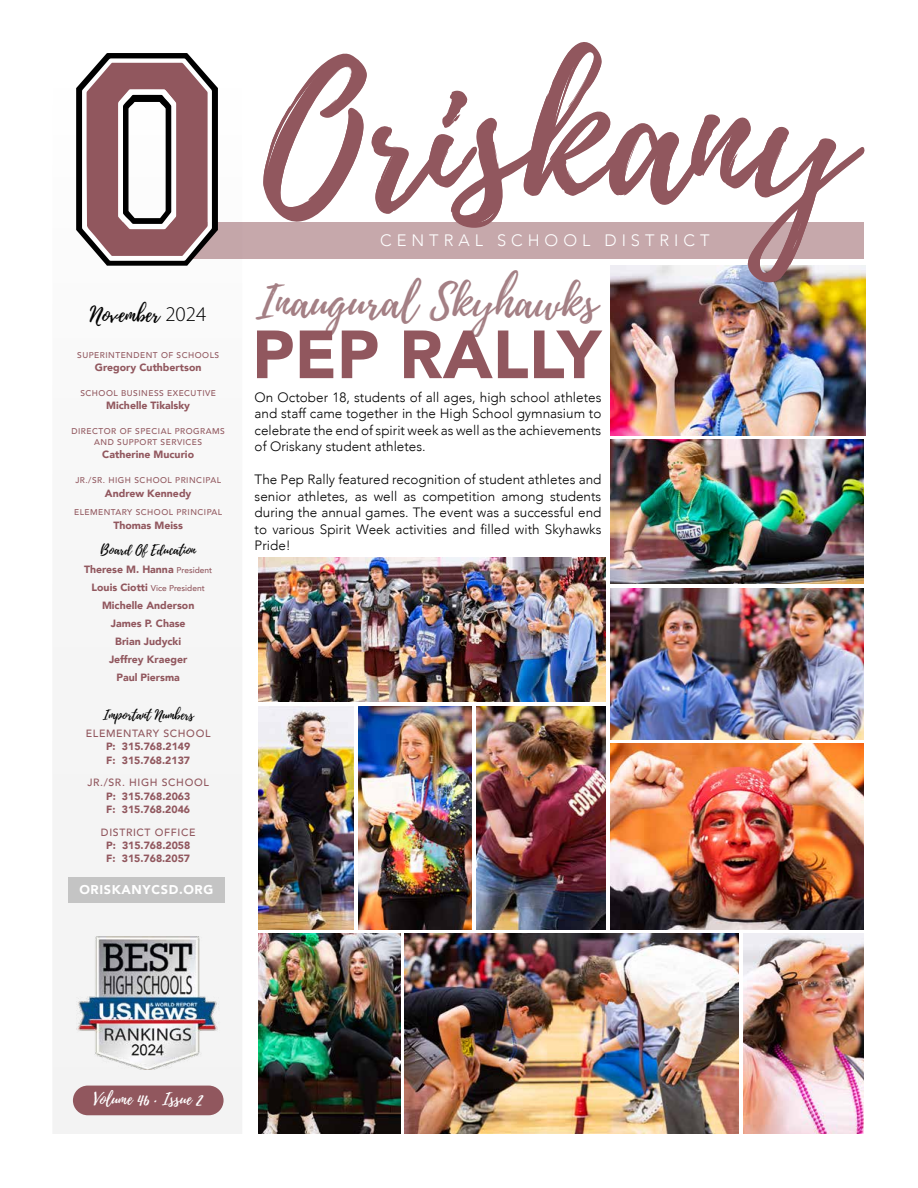
<style>
.page{position:relative;width:918px;height:1188px;background:#fff}
.page>*{position:absolute;margin:0;border:0;box-sizing:border-box;transform-origin:0 0}
.t1{font:187.5px "Playlist Script";color:#91575e}
.t2{font:900 67.2px "Avenir";color:#91575e}
.t3{font:45px "Playlist Script";color:#a47f84}
.t4{font:21px "Playlist Script";color:#000}
.t5{font:300 16.5px "Avenir";letter-spacing:.3em;color:#fff}
.t6{font:16.5px "Playlist Script";color:#fff}
.t7{font:300 13.5px/16.5px "Avenir";color:#000;text-align:justify}
.t8{font:13.35px "Playlist Script";color:#000}
.t9{font:900 12.75px "Avenir";letter-spacing:.05em;color:#fff}
.t10{font:900 10.5px/18px "Avenir";color:#91575e}
.t11{font:500 10.5px "Avenir";letter-spacing:.06em;color:#91575e}
.t12{font:500 8.4px/10.5px "Avenir";letter-spacing:.06em;color:#91575e;text-align:center}
.t13{font:500 8.4px "Avenir";color:#91575e}
.s1{font-family:"Myriad Pro";font-weight:300}
.s2{font-weight:500;font-size:8.4px}
.s3{font-weight:900;font-size:10.5px}
</style>
<div class="page">
<div style="left:53px;top:55px;width:189px;height:1078px;background:#f6f6f6"></div>
<div style="left:108px;top:223px;width:756px;height:36px;background:#c6a8ab"></div>
<div style="left:68px;top:877px;width:156px;height:25px;background:#c4c4c4"></div>
<div style="left:73px;top:1086px;width:151px;height:29px;background:#91575e;border-radius:15px"></div>
<img style="left:76px;top:937px;width:143px;height:133px">
<svg style="left:76px;top:53px;width:142px;height:213px"></svg>
<img style="left:358px;top:706px;width:114px;height:223px">
<img style="left:610px;top:440px;width:254px;height:144px">
<img style="left:259px;top:706px;width:95px;height:223px">
<img style="left:405px;top:934px;width:334px;height:200px">
<img style="left:610px;top:588px;width:254px;height:152px">
<img style="left:610px;top:266px;width:255px;height:169px">
<img style="left:610px;top:744px;width:254px;height:185px">
<img style="left:259px;top:557px;width:347px;height:145px">
<img style="left:476px;top:706px;width:130px;height:223px">
<img style="left:743px;top:934px;width:121px;height:200px">
<img style="left:259px;top:934px;width:141px;height:200px">
<h3 class="t4" style="left:90px;top:299px;width:118px">November <span class="s1">2024</span></h3>
<p class="t12" style="left:77px;top:349px;width:143px">SUPERINTENDENT OF SCHOOLS</p>
<p class="t10" style="left:95px;top:358px;width:108px">Gregory Cuthbertson</p>
<p class="t12" style="left:80px;top:387px;width:137px">SCHOOL BUSINESS EXECUTIVE</p>
<p class="t10" style="left:106px;top:396px;width:85px">Michelle Tikalsky</p>
<p class="t12" style="left:71px;top:426px;width:155px">DIRECTOR OF SPECIAL PROGRAMS<br>AND SUPPORT SERVICES</p>
<p class="t10" style="left:102px;top:445px;width:93px">Catherine Mucurio</p>
<p class="t12" style="left:75px;top:475px;width:147px">JR./SR. HIGH SCHOOL PRINCIPAL</p>
<p class="t10" style="left:105px;top:484px;width:88px">Andrew Kennedy</p>
<p class="t12" style="left:74px;top:507px;width:150px">ELEMENTARY SCHOOL PRINCIPAL</p>
<p class="t10" style="left:113px;top:516px;width:71px">Thomas Meiss</p>
<p class="t8" style="left:101px;top:541px;width:97px">Board Of Education</p>
<p class="t10" style="left:84px;top:560px;width:130px">Therese M. Hanna <span class="s2">President</span></p>
<p class="t13" style="left:92px;top:581px;width:115px"><span class="s3">Louis Ciotti</span> Vice President</p>
<p class="t10" style="left:102px;top:596px;width:94px;text-align:center">Michelle Anderson<br>James P. Chase<br>Brian Judycki<br>Jeffrey Kraeger<br>Paul Piersma</p>
<p class="t8" style="left:103px;top:705px;width:92px">Important Numbers</p>
<p class="t11" style="left:86px;top:724px;width:126px">ELEMENTARY SCHOOL</p>
<p class="t10" style="left:106px;top:740px;width:86px;line-height:13.4px">P: 315.768.2149<br>F: 315.768.2137</p>
<p class="t11" style="left:88px;top:774px;width:123px">JR./SR. HIGH SCHOOL</p>
<p class="t10" style="left:106px;top:789px;width:86px;line-height:13.4px">P: 315.768.2063<br>F: 315.768.2046</p>
<p class="t11" style="left:101px;top:823px;width:96px">DISTRICT OFFICE</p>
<p class="t10" style="left:106px;top:838px;width:86px;line-height:13.4px">P: 315.768.2058<br>F: 315.768.2057</p>
<p class="t9" style="left:79px;top:879px;width:136px">ORISKANYCSD.ORG</p>
<h1 class="t1" style="left:263px;top:3px;width:589px">Oriskany</h1>
<p class="t5" style="left:380px;top:230px;width:331px">CENTRAL SCHOOL DISTRICT</p>
<h3 class="t3" style="left:256px;top:270px;width:343px">Inaugural Skyhawks</h3>
<h2 class="t2" style="left:252px;top:297px;width:350px">PEP RALLY</h2>
<p class="t7" style="left:255px;top:389px;width:348px">On October 18, students of all ages, high school athletes and staff came together in the High School gymnasium to celebrate the end of spirit week as well as the achievements of Oriskany student athletes.</p>
<p class="t7" style="left:255px;top:471px;width:348px">The Pep Rally featured recognition of student athletes and senior athletes, as well as competition among students during the annual games. The event was a successful end to various Spirit Week activities and filled with Skyhawks Pride!</p>
<p class="t6" style="left:94px;top:1088px;width:111px">Volume 46 . Issue 2</p>
</div>
